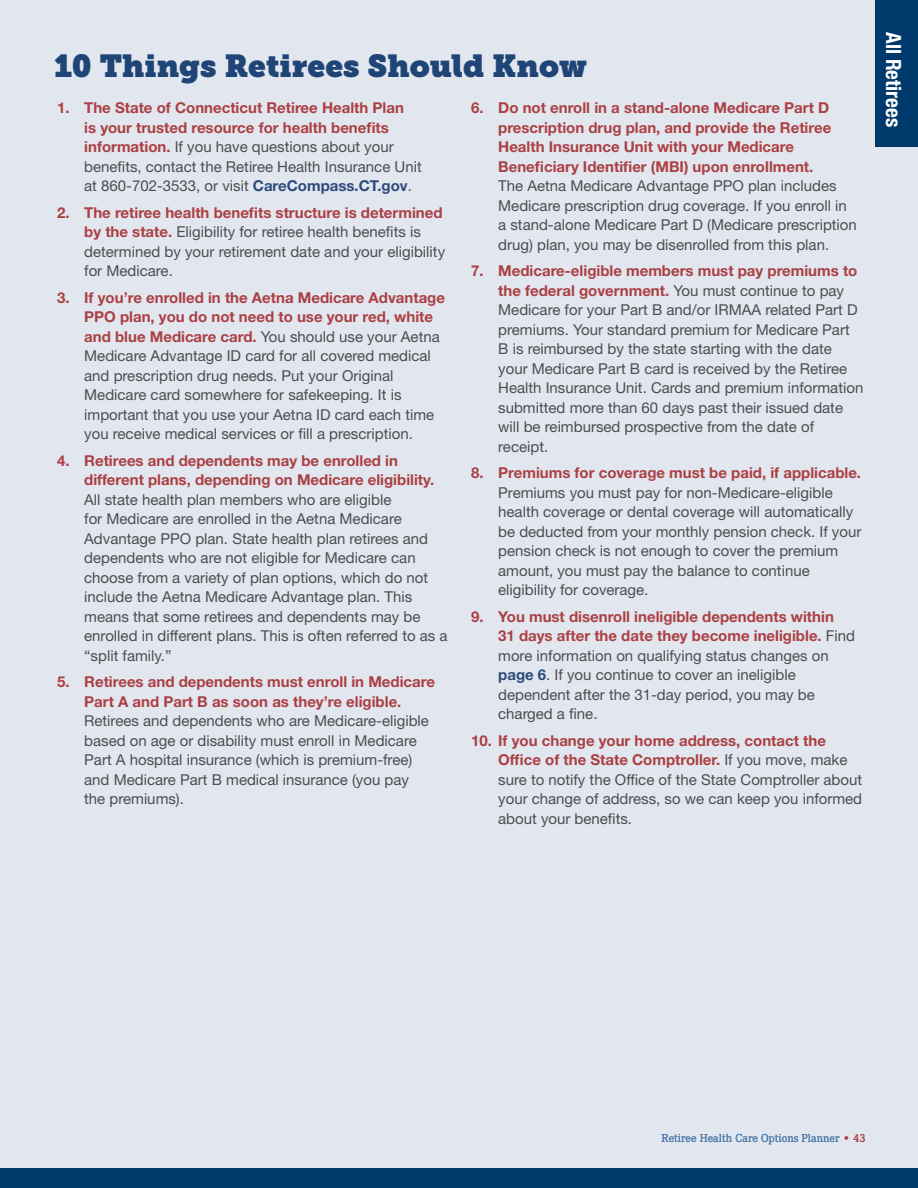
<style>
.page{position:relative;width:918px;height:1188px;background:#e2e6ef}
.page>*{position:absolute;margin:0;border:0;box-sizing:border-box;transform-origin:0 0}
.t1{font:31.5px "Museo Slab";color:#1f4576}
.t2{font:700 condensed 21px "Helvetica Neue LT Std";color:#fff}
.t3{font:15px/19.5px "Helvetica Neue LT Std";color:#4d4d4f}
.t4{font:700 15px/19.5px "Helvetica Neue LT Std";color:#ab4043}
.t5{font:12px "Corporate E Pro";color:#517dab}
.s1{font-weight:700;color:#ab4043}
.s2{font-weight:700;color:#2c4b7b}
.s3{color:#ab4043}
</style>
<div class="page">
<div style="left:0;top:1169px;width:918px;height:19px;background:#00396c"></div>
<div style="left:875px;top:0;width:43px;height:147px;background:#00396c"></div>
<h1 class="t1" style="left:54px;top:47px;width:535px">10 Things Retirees Should Know</h1>
<p class="t3" style="left:84px;top:98px;width:339px;text-indent:-27px"><span class="s1">1. The State of Connecticut Retiree Health Plan<br>is your trusted resource for health benefits information.</span> If you have questions about your benefits, contact the Retiree Health Insurance Unit at 860-702-3533, or visit <span class="s2">CareCompass.CT.gov</span>.</p>
<p class="t3" style="left:84px;top:202px;width:362px;text-indent:-27px"><span class="s1">2. The retiree health benefits structure is determined by the state.</span> Eligibility for retiree health benefits is determined by your retirement date and your eligibility for Medicare.</p>
<p class="t3" style="left:84px;top:287px;width:362px;text-indent:-27px"><span class="s1">3. If you’re enrolled in the Aetna Medicare Advantage PPO plan, you do not need to use your red, white and blue Medicare card.</span> You should use your Aetna Medicare Advantage ID card for all covered medical and prescription drug needs. Put your Original Medicare card somewhere for safekeeping. It is important that you use your Aetna ID card each time you receive medical services or fill a prescription.</p>
<p class="t4" style="left:84px;top:450px;width:352px;text-indent:-27px">4. Retirees and dependents may be enrolled in different plans, depending on Medicare eligibility.</p>
<p class="t3" style="left:84px;top:489px;width:365px">All state health plan members who are eligible<br>for Medicare are enrolled in the Aetna Medicare Advantage PPO plan. State health plan retirees and dependents who are not eligible for Medicare can choose from a variety of plan options, which do not include the Aetna Medicare Advantage plan. This means that some retirees and dependents may be enrolled in different plans. This is often referred to as a “split family.”</p>
<p class="t4" style="left:57px;top:672px;width:379px;text-align:center">5. Retirees and dependents must enroll in Medicare<br>Part A and Part B as soon as they’re eligible.</p>
<p class="t3" style="left:84px;top:711px;width:346px">Retirees and dependents who are Medicare-eligible based on age or disability must enroll in Medicare Part A hospital insurance (which is premium-free) and Medicare Part B medical insurance (you pay the premiums).</p>
<p class="t4" style="left:498px;top:98px;width:335px;text-indent:-27px">6. Do not enroll in a stand-alone Medicare Part D prescription drug plan, and provide the Retiree Health Insurance Unit with your Medicare Beneficiary Identifier (MBI) upon enrollment.</p>
<p class="t3" style="left:498px;top:176px;width:360px">The Aetna Medicare Advantage PPO plan includes Medicare prescription drug coverage. If you enroll in a stand-alone Medicare Part D (Medicare prescription drug) plan, you may be disenrolled from this plan.</p>
<p class="t3" style="left:498px;top:261px;width:367px;text-indent:-27px"><span class="s1">7. Medicare-eligible members must pay premiums to the federal government.</span> You must continue to pay Medicare for your Part B and/or IRMAA related Part D premiums. Your standard premium for Medicare Part B is reimbursed by the state starting with the date your Medicare Part B card is received by the Retiree Health Insurance Unit. Cards and premium information submitted more than 60 days past their issued date will be reimbursed prospective from the date of receipt.</p>
<p class="t4" style="left:471px;top:463px;width:391px">8. Premiums for coverage must be paid, if applicable.</p>
<p class="t3" style="left:498px;top:482px;width:365px">Premiums you must pay for non-Medicare-eligible health coverage or dental coverage will automatically be deducted from your monthly pension check. If your pension check is not enough to cover the premium amount, you must pay the balance to continue eligibility for coverage.</p>
<p class="t3" style="left:498px;top:606px;width:358px;text-indent:-27px"><span class="s1">9. You must disenroll ineligible dependents within<br>31 days after the date they become ineligible.</span> Find more information on qualifying status changes on <span class="s2">page 6</span>. If you continue to cover an ineligible dependent after the 31-day period, you may be charged a fine.</p>
<p class="t3" style="left:498px;top:730px;width:365px;text-indent:-27px"><span class="s1">10. If you change your home address, contact the Office of the State Comptroller.</span> If you move, make sure to notify the Office of the State Comptroller about your change of address, so we can keep you informed about your benefits.</p>
<h2 class="t2" style="left:906px;top:32px;width:97px;rotate:90deg">All Retirees</h2>
<p class="t5" style="left:662px;top:1130px;width:205px">Retiree Health Care Options Planner <span class="s3">• 43</span></p>
</div>
